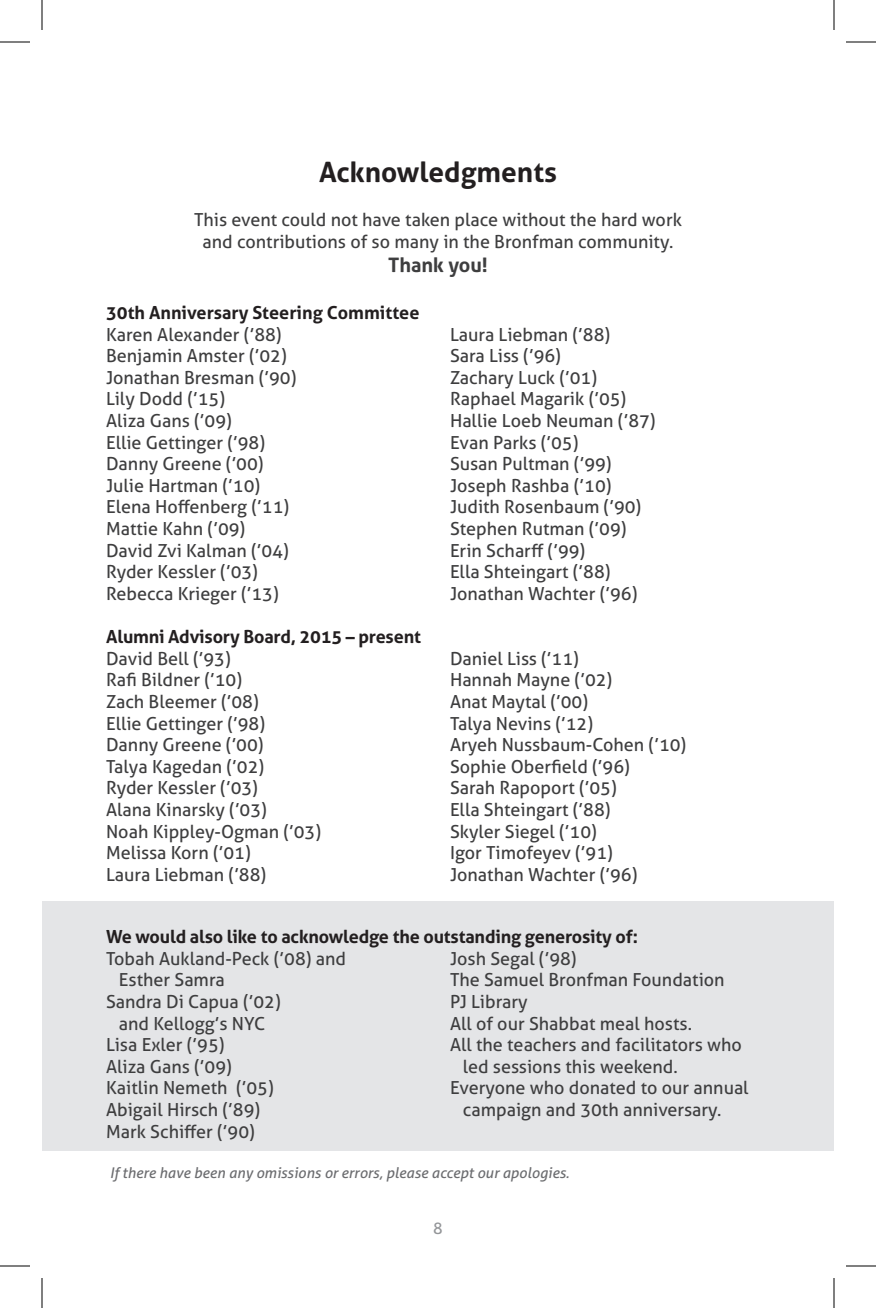
<style>
.page{position:relative;width:876px;height:1308px;background:#fff}
.page>*{position:absolute;margin:0;border:0;box-sizing:border-box;transform-origin:0 0}
.t1{font:700 28px "Aller";color:#231f20}
.t2{font:700 20px "Aller";color:#3e3e3f}
.t3{font:18px/21.6px "Aller";color:#3e3e3f}
.t4{font:700 18px "Aller";letter-spacing:-.01em;color:#231f20}
.t5{font:16px "Aller";color:#939598}
.t6{font:italic 14.8px "Aller";color:#6c6d70}
</style>
<div class="page">
<div style="left:42px;top:902px;width:792px;height:249px;background:#e4e5e7"></div>
<hr style="left:0;top:42px;width:30px;height:1px;background:#000">
<hr style="left:846px;top:42px;width:30px;height:1px;background:#000">
<hr style="left:0;top:1266px;width:30px;height:1px;background:#000">
<hr style="left:846px;top:1266px;width:30px;height:1px;background:#000">
<hr style="left:42px;top:0;width:1px;height:30px;background:#000">
<hr style="left:42px;top:1278px;width:1px;height:30px;background:#000">
<hr style="left:834px;top:0;width:1px;height:30px;background:#000">
<hr style="left:834px;top:1278px;width:1px;height:30px;background:#000">
<p class="t1" style="left:319px;top:155px;width:239px">Acknowledgments</p>
<p class="t3" style="left:194px;top:209px;width:489px;text-align:center">This event could not have taken place without the hard work and contributions of so many in the Bronfman community.</p>
<p class="t2" style="left:388px;top:252px;width:101px">Thank you!</p>
<p class="t4" style="left:106px;top:302px;width:315px">30th Anniversary Steering Committee</p>
<p class="t3" style="left:106px;top:323px;width:177px">Karen Alexander (’88)</p>
<p class="t3" style="left:106px;top:345px;width:182px">Benjamin Amster (’02)</p>
<p class="t3" style="left:106px;top:367px;width:192px">Jonathan Bresman (’90)</p>
<p class="t3" style="left:106px;top:388px;width:121px">Lily Dodd (’15)</p>
<p class="t3" style="left:106px;top:410px;width:127px">Aliza Gans (’09)</p>
<p class="t3" style="left:106px;top:431px;width:161px">Ellie Gettinger (’98)</p>
<p class="t3" style="left:106px;top:453px;width:159px">Danny Greene (’00)</p>
<p class="t3" style="left:106px;top:475px;width:156px">Julie Hartman (’10)</p>
<p class="t3" style="left:106px;top:496px;width:185px">Elena Hoffenberg (’11)</p>
<p class="t3" style="left:106px;top:518px;width:141px">Mattie Kahn (’09)</p>
<p class="t3" style="left:106px;top:539px;width:184px">David Zvi Kalman (’04)</p>
<p class="t3" style="left:106px;top:561px;width:153px">Ryder Kessler (’03)</p>
<p class="t3" style="left:106px;top:583px;width:174px">Rebecca Krieger (’13)</p>
<p class="t4" style="left:106px;top:626px;width:316px">Alumni Advisory Board, 2015 – present</p>
<p class="t3" style="left:106px;top:647px;width:126px">David Bell (’93)</p>
<p class="t3" style="left:106px;top:669px;width:138px">Rafi Bildner (’10)</p>
<p class="t3" style="left:106px;top:691px;width:154px">Zach Bleemer (’08)</p>
<p class="t3" style="left:106px;top:712px;width:161px">Ellie Gettinger (’98)</p>
<p class="t3" style="left:106px;top:734px;width:159px">Danny Greene (’00)</p>
<p class="t3" style="left:106px;top:755px;width:160px">Talya Kagedan (’02)</p>
<p class="t3" style="left:106px;top:777px;width:153px">Ryder Kessler (’03)</p>
<p class="t3" style="left:106px;top:799px;width:162px">Alana Kinarsky (’03)</p>
<p class="t3" style="left:106px;top:820px;width:217px">Noah Kippley-Ogman (’03)</p>
<p class="t3" style="left:106px;top:842px;width:146px">Melissa Korn (’01)</p>
<p class="t3" style="left:106px;top:863px;width:162px">Laura Liebman (’88)</p>
<p class="t3" style="left:450px;top:323px;width:162px">Laura Liebman (’88)</p>
<p class="t3" style="left:450px;top:345px;width:113px">Sara Liss (’96)</p>
<p class="t3" style="left:450px;top:367px;width:149px">Zachary Luck (’01)</p>
<p class="t3" style="left:450px;top:388px;width:178px">Raphael Magarik (’05)</p>
<p class="t3" style="left:450px;top:410px;width:207px">Hallie Loeb Neuman (’87)</p>
<p class="t3" style="left:450px;top:431px;width:130px">Evan Parks (’05)</p>
<p class="t3" style="left:450px;top:453px;width:163px">Susan Pultman (’99)</p>
<p class="t3" style="left:450px;top:475px;width:163px">Joseph Rashba (’10)</p>
<p class="t3" style="left:450px;top:496px;width:193px">Judith Rosenbaum (’90)</p>
<p class="t3" style="left:450px;top:518px;width:178px">Stephen Rutman (’09)</p>
<p class="t3" style="left:450px;top:539px;width:137px">Erin Scharff (’99)</p>
<p class="t3" style="left:450px;top:561px;width:162px">Ella Shteingart (’88)</p>
<p class="t3" style="left:450px;top:583px;width:189px">Jonathan Wachter (’96)</p>
<p class="t3" style="left:450px;top:647px;width:130px">Daniel Liss (’11)</p>
<p class="t3" style="left:450px;top:669px;width:164px">Hannah Mayne (’02)</p>
<p class="t3" style="left:450px;top:691px;width:140px">Anat Maytal (’00)</p>
<p class="t3" style="left:450px;top:712px;width:145px">Talya Nevins (’12)</p>
<p class="t3" style="left:450px;top:734px;width:238px">Aryeh Nussbaum-Cohen (’10)</p>
<p class="t3" style="left:450px;top:755px;width:181px">Sophie Oberfield (’96)</p>
<p class="t3" style="left:450px;top:777px;width:168px">Sarah Rapoport (’05)</p>
<p class="t3" style="left:450px;top:799px;width:162px">Ella Shteingart (’88)</p>
<p class="t3" style="left:450px;top:820px;width:148px">Skyler Siegel (’10)</p>
<p class="t3" style="left:450px;top:842px;width:164px">Igor Timofeyev (’91)</p>
<p class="t3" style="left:450px;top:863px;width:189px">Jonathan Wachter (’96)</p>
<p class="t4" style="left:106px;top:925px;width:533px">We would also like to acknowledge the outstanding generosity of:</p>
<p class="t3" style="left:119px;top:947px;width:229px;text-indent:-13px">Tobah Aukland-Peck (’08) and<br>Esther Samra</p>
<p class="t3" style="left:106px;top:991px;width:176px;text-align:center">Sandra Di Capua (’02) and Kellogg’s NYC</p>
<p class="t3" style="left:106px;top:1034px;width:120px">Lisa Exler (’95)</p>
<p class="t3" style="left:106px;top:1055px;width:169px">Aliza Gans (’09)<br>Kaitlin Nemeth (’05)</p>
<p class="t3" style="left:106px;top:1099px;width:156px">Abigail Hirsch (’89)</p>
<p class="t3" style="left:106px;top:1120px;width:150px">Mark Schiffer (’90)</p>
<p class="t3" style="left:450px;top:947px;width:128px">Josh Segal (’98)</p>
<p class="t3" style="left:450px;top:969px;width:276px">The Samuel Bronfman Foundation</p>
<p class="t3" style="left:450px;top:991px;width:79px">PJ Library</p>
<p class="t3" style="left:450px;top:1012px;width:244px">All of our Shabbat meal hosts.</p>
<p class="t3" style="left:463px;top:1034px;width:281px;text-indent:-13px">All the teachers and facilitators who led sessions this weekend.</p>
<p class="t3" style="left:463px;top:1077px;width:287px;text-indent:-13px">Everyone who donated to our annual campaign and 30th anniversary.</p>
<p class="t6" style="left:110px;top:1164px;width:461px">If there have been any omissions or errors, please accept our apologies.</p>
<p class="t5" style="left:433px;top:1219px;width:11px">8</p>
</div>
